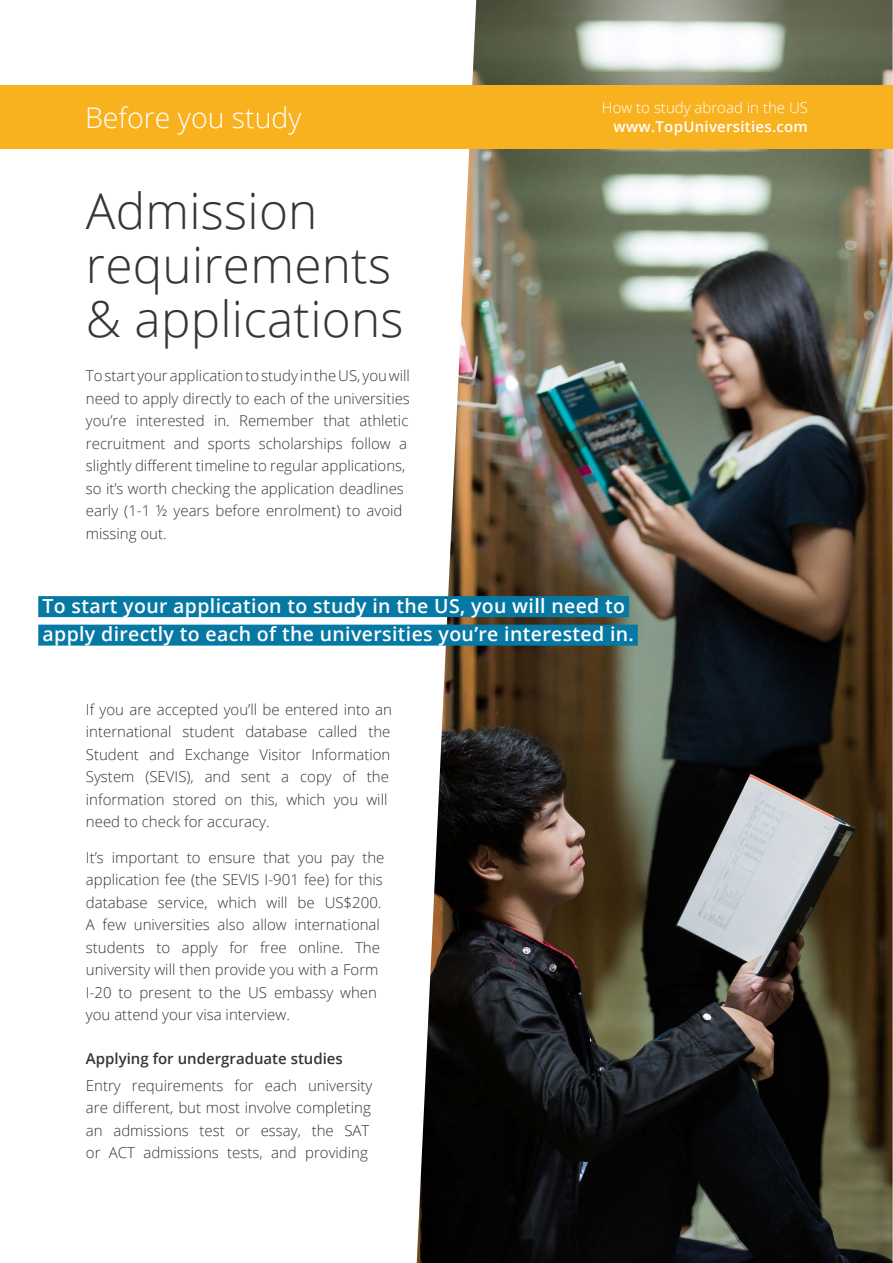
<style>
.page{position:relative;width:893px;height:1263px;background:#fff}
.page>*{position:absolute;margin:0;border:0;box-sizing:border-box;transform-origin:0 0}
.t1{font:300 49.5px/54px "Open Sans";letter-spacing:.005em;color:#383431}
.t2{font:300 28.5px "Open Sans";color:#fff}
.t3{font:600 19.5px/28.5px "Open Sans";letter-spacing:.02em;color:#fff}
.t4{font:300 15px/22.5px "Open Sans";color:#383431}
.t5{font:600 15px "Open Sans";color:#383431}
.t6{font:300 15px "Open Sans";color:#fff}
.t7{font:600 15px "Open Sans";letter-spacing:.02em;color:#fff}
</style>
<div class="page">
<img style="left:417px;top:0;width:476px;height:1263px">
<div style="left:0;top:85px;width:893px;height:64px;background:#f8b11f"></div>
<div style="left:38px;top:596px;width:591px;height:21px;background:#0578a4"></div>
<div style="left:38px;top:625px;width:600px;height:21px;background:#0578a4"></div>
<h2 class="t2" style="left:85px;top:98px;width:218px">Before you study</h2>
<p class="t6" style="left:602px;top:97px;width:207px">How to study abroad in the US</p>
<p class="t7" style="left:614px;top:117px;width:196px">www.TopUniversities.com</p>
<h1 class="t1" style="left:86px;top:183px;width:319px">Admission requirements &amp; applications</h1>
<p class="t4" style="left:86px;top:364px;width:326px">To start your application to study in the US, you will need to apply directly to each of the universities you’re interested in. Remember that athletic recruitment and sports scholarships follow a slightly different timeline to regular applications, so it’s worth checking the application deadlines early (1-1 ½ years before enrolment) to avoid missing out.</p>
<h3 class="t3" style="left:43px;top:591px;width:593px">To start your application to study in the US, you will need to apply directly to each of the universities you’re interested in.</h3>
<p class="t4" style="left:86px;top:698px;width:308px">If you are accepted you’ll be entered into an international student database called the Student and Exchange Visitor Information System (SEVIS), and sent a copy of the information stored on this, which you will need to check for accuracy.</p>
<p class="t4" style="left:86px;top:845px;width:300px">It’s important to ensure that you pay the application fee (the SEVIS I-901 fee) for this database service, which will be US$200.<br>A few universities also allow international students to apply for free online. The university will then provide you with a Form I-20 to present to the US embassy when you attend your visa interview.</p>
<p class="t5" style="left:86px;top:1048px;width:258px">Applying for undergraduate studies</p>
<p class="t4" style="left:86px;top:1073px;width:288px">Entry requirements for each university are different, but most involve completing an admissions test or essay, the SAT or ACT admissions tests, and providing</p>
</div>
